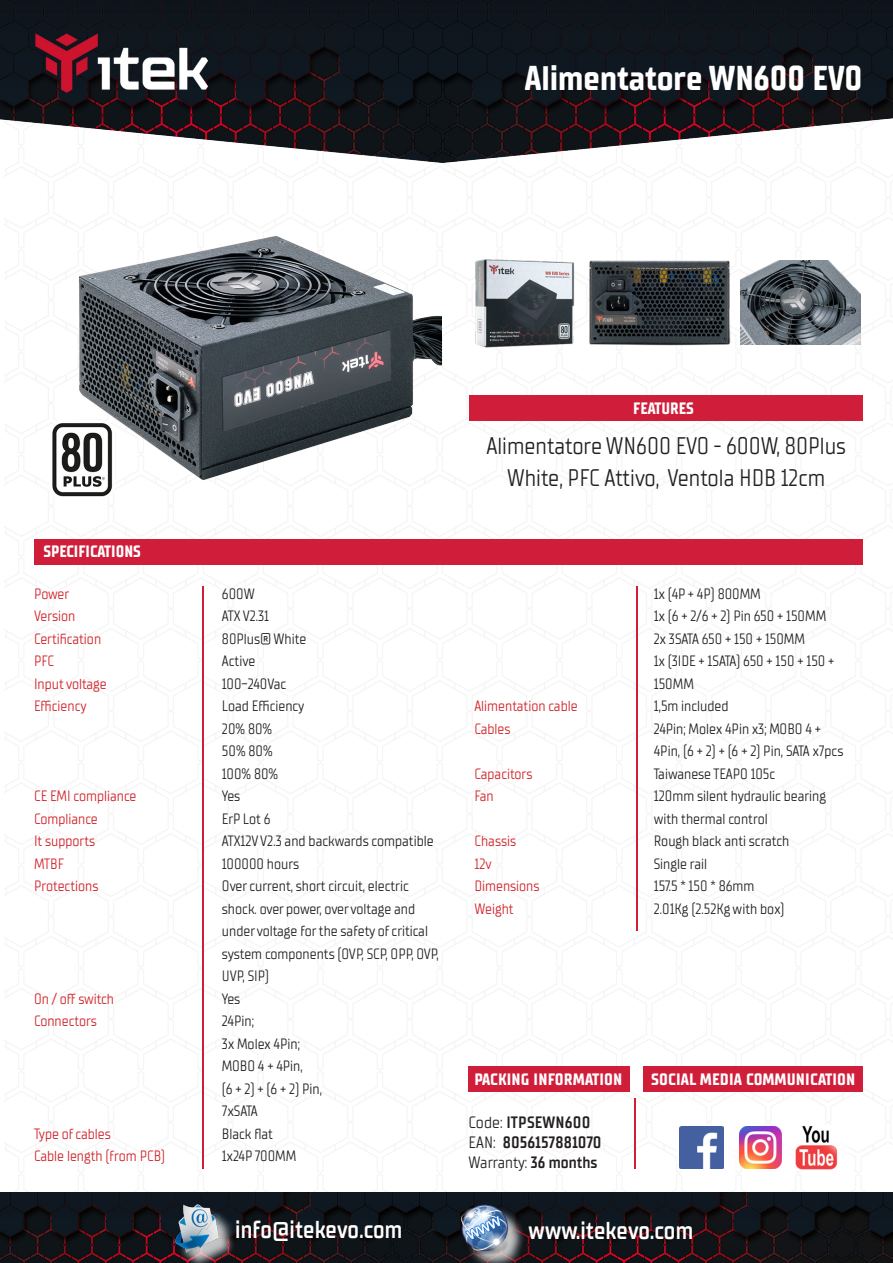
<style>
.page{position:relative;width:893px;height:1263px;background:#fff}
.page>*{position:absolute;margin:0;border:0;box-sizing:border-box;transform-origin:0 0}
.t1{font:700 34.5px "TT Supermolot Neue Condensed";color:#fff}
.t2{font:24.9px "TT Supermolot Neue Condensed Dm";letter-spacing:.01em;color:#fff;scale:.96 1}
.t3{font:24px/31.5px "TT Supermolot Neue Condensed";color:#231f20;text-align:center}
.t4{font:700 16.5px "TT Supermolot Neue Condensed";letter-spacing:.01em;color:#fff}
.t5{font:16.5px/19.8px "TT Supermolot Neue Condensed Dm";letter-spacing:.01em;color:#231f20}
.t6{font:15px/22.5px "TT Supermolot Neue Condensed";color:#231f20}
.t7{font:15px "TT Supermolot Neue Condensed";color:#d1232a}
.s1{font-family:"TT Supermolot Neue Condensed"}
</style>
<div class="page">
<img style="left:0;top:0;width:893px;height:164px">
<img style="left:0;top:1193px;width:893px;height:70px">
<div style="left:464px;top:1207px;width:62px;height:56px;background:#fff;opacity:.75"></div>
<img style="left:456px;top:1201px;width:55px;height:54px">
<div style="left:178px;top:1208px;width:60px;height:55px;background:#fff;opacity:.75"></div>
<img style="left:170px;top:1201px;width:55px;height:51px">
<img style="left:52px;top:236px;width:389px;height:261px">
<img style="left:475px;top:259px;width:100px;height:89px">
<img style="left:589px;top:260px;width:142px;height:86px">
<img style="left:741px;top:260px;width:120px;height:85px">
<hr style="left:202px;top:586px;width:2px;height:582px;background:#d01e39">
<hr style="left:636px;top:586px;width:2px;height:344px;background:#d01e39">
<svg style="left:679px;top:1126px;width:45px;height:43px"></svg>
<img style="left:679px;top:1126px;width:44px;height:42px">
<img style="left:739px;top:1126px;width:42px;height:43px">
<div style="left:468px;top:1066px;width:162px;height:25px;background:#d01e3a"></div>
<div style="left:643px;top:1066px;width:220px;height:25px;background:#d01e3a"></div>
<div style="left:469px;top:395px;width:393px;height:25px;background:#d01e3a"></div>
<div style="left:34px;top:540px;width:828px;height:25px;background:#d01e3a"></div>
<img style="left:795px;top:1126px;width:43px;height:44px">
<hr style="left:634px;top:1098px;width:1px;height:70px;background:#d01e39">
<p class="t1" style="left:525px;top:58px;width:339px">Alimentatore WN600 EVO</p>
<p class="t4" style="left:43px;top:542px;width:99px">SPECIFICATIONS</p>
<p class="t7" style="left:34px;top:585px;width:37px">Power</p>
<p class="t7" style="left:34px;top:607px;width:43px">Version</p>
<p class="t7" style="left:34px;top:630px;width:69px">Certification</p>
<p class="t7" style="left:34px;top:652px;width:22px">PFC</p>
<p class="t7" style="left:34px;top:675px;width:74px">Input voltage</p>
<p class="t7" style="left:34px;top:697px;width:54px">Efficiency</p>
<p class="t7" style="left:34px;top:787px;width:104px">CE EMI compliance</p>
<p class="t7" style="left:34px;top:810px;width:65px">Compliance</p>
<p class="t7" style="left:34px;top:832px;width:63px">It supports</p>
<p class="t7" style="left:34px;top:855px;width:32px">MTBF</p>
<p class="t7" style="left:34px;top:877px;width:66px">Protections</p>
<p class="t7" style="left:34px;top:990px;width:82px">On / off switch</p>
<p class="t7" style="left:34px;top:1012px;width:64px">Connectors</p>
<p class="t7" style="left:34px;top:1125px;width:78px">Type of cables</p>
<p class="t7" style="left:34px;top:1147px;width:133px">Cable length (from PCB)</p>
<p class="t4" style="left:633px;top:398px;width:62px">FEATURES</p>
<p class="t3" style="left:486px;top:431px;width:361px">Alimentatore WN600 EVO - 600W, 80Plus<br>White, PFC Attivo, Ventola HDB 12cm</p>
<p class="t6" style="left:222px;top:583px;width:34px">600W</p>
<p class="t6" style="left:222px;top:605px;width:49px">ATX V2.31</p>
<p class="t6" style="left:222px;top:628px;width:86px">80Plus® White</p>
<p class="t6" style="left:222px;top:650px;width:35px">Active</p>
<p class="t6" style="left:222px;top:673px;width:66px">100-240Vac</p>
<p class="t6" style="left:222px;top:695px;width:84px">Load Efficiency</p>
<p class="t6" style="left:222px;top:718px;width:52px">20% 80%</p>
<p class="t6" style="left:222px;top:740px;width:52px">50% 80%</p>
<p class="t6" style="left:222px;top:763px;width:58px">100% 80%</p>
<p class="t6" style="left:222px;top:785px;width:20px">Yes</p>
<p class="t6" style="left:222px;top:808px;width:50px">ErP Lot 6</p>
<p class="t6" style="left:222px;top:830px;width:213px">ATX12V V2.3 and backwards compatible</p>
<p class="t6" style="left:222px;top:853px;width:79px">100000 hours</p>
<p class="t6" style="left:222px;top:875px;width:218px">Over current, short circuit, electric shock. over power, over voltage and under voltage for the safety of critical system components (OVP, SCP, OPP, OVP,<br>UVP, SIP)</p>
<p class="t6" style="left:222px;top:988px;width:20px">Yes</p>
<p class="t6" style="left:222px;top:1010px;width:33px">24Pin;</p>
<p class="t6" style="left:222px;top:1033px;width:79px">3x Molex 4Pin;</p>
<p class="t6" style="left:222px;top:1055px;width:82px">MOBO 4 + 4Pin,</p>
<p class="t6" style="left:222px;top:1078px;width:102px">(6 + 2) + (6 + 2) Pin,</p>
<p class="t6" style="left:222px;top:1100px;width:37px">7xSATA</p>
<p class="t6" style="left:222px;top:1123px;width:53px">Black flat</p>
<p class="t6" style="left:222px;top:1145px;width:76px">1x24P 700MM</p>
<p class="t7" style="left:474px;top:697px;width:105px">Alimentation cable</p>
<p class="t7" style="left:474px;top:720px;width:38px">Cables</p>
<p class="t7" style="left:474px;top:765px;width:59px">Capacitors</p>
<p class="t7" style="left:474px;top:787px;width:21px">Fan</p>
<p class="t7" style="left:474px;top:832px;width:43px">Chassis</p>
<p class="t7" style="left:474px;top:855px;width:19px">12v</p>
<p class="t7" style="left:474px;top:877px;width:67px">Dimensions</p>
<p class="t7" style="left:474px;top:900px;width:41px">Weight</p>
<p class="t6" style="left:654px;top:583px;width:109px">1x (4P + 4P) 800MM</p>
<p class="t6" style="left:654px;top:605px;width:174px">1x (6 + 2/6 + 2) Pin 650 + 150MM</p>
<p class="t6" style="left:654px;top:628px;width:153px">2x 3SATA 650 + 150 + 150MM</p>
<p class="t6" style="left:654px;top:650px;width:182px">1x (3IDE + 1SATA) 650 + 150 + 150 +<br>150MM</p>
<p class="t6" style="left:654px;top:695px;width:76px">1,5m included</p>
<p class="t6" style="left:654px;top:718px;width:191px">24Pin; Molex 4Pin x3; MOBO 4 +<br>4Pin, (6 + 2) + (6 + 2) Pin, SATA x7pcs</p>
<p class="t6" style="left:654px;top:763px;width:123px">Taiwanese TEAPO 105c</p>
<p class="t6" style="left:654px;top:785px;width:174px">120mm silent hydraulic bearing with thermal control</p>
<p class="t6" style="left:654px;top:830px;width:137px">Rough black anti scratch</p>
<p class="t6" style="left:654px;top:853px;width:55px">Single rail</p>
<p class="t6" style="left:654px;top:875px;width:102px">157.5 * 150 * 86mm</p>
<p class="t6" style="left:654px;top:898px;width:132px">2.01Kg (2.52Kg with box)</p>
<p class="t4" style="left:474px;top:1070px;width:150px">PACKING INFORMATION</p>
<p class="t5" style="left:468px;top:1113px;width:135px"><span class="s1">Code:</span> ITPSEWN600<br><span class="s1">EAN:</span> 8056157881070<br><span class="s1">Warranty:</span> 36 months</p>
<p class="t4" style="left:651px;top:1070px;width:206px">SOCIAL MEDIA COMMUNICATION</p>
<h2 class="t2" style="left:235px;top:1214px;width:176px">info@itekevo.com</h2>
<h2 class="t2" style="left:529px;top:1215px;width:173px">www.itekevo.com</h2>
</div>
